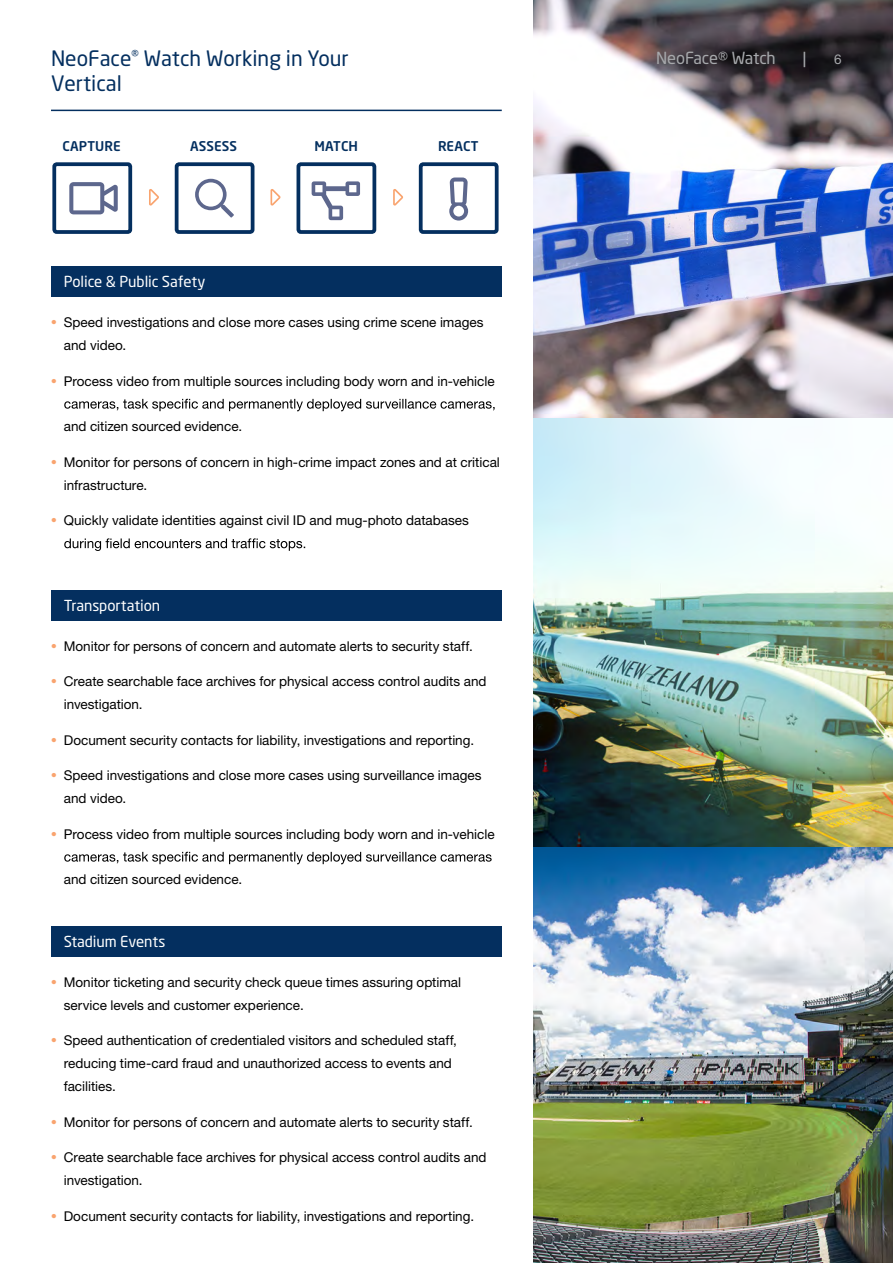
<style>
.page{position:relative;width:893px;height:1263px;background:#fff}
.page>*{position:absolute;margin:0;border:0;box-sizing:border-box;transform-origin:0 0}
.t1{font:21px/25.2px "Neo Sans Std";color:#042f5f}
.t2{font:16.5px "Neo Sans Std";letter-spacing:-.015em;color:#a7a9ac}
.t3{font:15px "Neo Sans Std";letter-spacing:-.005em;color:#fff}
.t4{font:13.5px/22.8px "Helvetica Neue LT Std";color:#000}
.t5{font:13.5px "Helvetica Neue LT Std";color:#a7a9ac}
.t6{font:500 13.35px "Neo Sans Std";letter-spacing:.005em;color:#042f5f}
.s1{font-family:"Neo Sans Std";color:#f9a46f}
</style>
<div class="page">
<hr style="left:51px;top:110px;width:451px;height:1px;background:#042f5f">
<div style="left:51px;top:266px;width:451px;height:31px;background:#042f5f"></div>
<div style="left:51px;top:590px;width:451px;height:30px;background:#042f5f"></div>
<div style="left:51px;top:926px;width:451px;height:31px;background:#042f5f"></div>
<svg style="left:64px;top:399px;width:431px;height:12px"></svg>
<svg style="left:64px;top:538px;width:241px;height:13px"></svg>
<svg style="left:64px;top:852px;width:428px;height:12px"></svg>
<svg style="left:69px;top:182px;width:49px;height:32px"></svg>
<svg style="left:149px;top:189px;width:10px;height:17px"></svg>
<svg style="left:270px;top:189px;width:10px;height:17px"></svg>
<svg style="left:393px;top:189px;width:10px;height:17px"></svg>
<div style="left:52px;top:162px;width:80px;height:72px;border:4px solid #042f5f;border-radius:3px"></div>
<svg style="left:195px;top:179px;width:39px;height:38px"></svg>
<div style="left:175px;top:162px;width:79px;height:72px;border:4px solid #042f5f;border-radius:3px"></div>
<svg style="left:312px;top:181px;width:48px;height:39px"></svg>
<div style="left:297px;top:162px;width:79px;height:72px;border:4px solid #042f5f;border-radius:3px"></div>
<svg style="left:449px;top:177px;width:19px;height:44px"></svg>
<div style="left:419px;top:162px;width:80px;height:72px;border:4px solid #042f5f;border-radius:3px"></div>
<img style="left:534px;top:0;width:359px;height:1263px">
<h1 class="t1" style="left:51px;top:45px;width:299px">NeoFace<sup>®</sup> Watch Working in Your<br>Vertical</h1>
<p class="t2" style="left:656px;top:48px;width:121px">NeoFace® Watch</p>
<p class="t2" style="left:803px;top:48px;width:6px">|</p>
<p class="t5" style="left:834px;top:51px;width:9px">6</p>
<p class="t6" style="left:62px;top:137px;width:60px">CAPTURE</p>
<p class="t6" style="left:190px;top:137px;width:48px">ASSESS</p>
<p class="t6" style="left:314px;top:137px;width:45px">MATCH</p>
<p class="t6" style="left:438px;top:137px;width:42px">REACT</p>
<p class="t3" style="left:64px;top:273px;width:143px">Police &amp; Public Safety</p>
<p class="t4" style="left:64px;top:311px;width:421px;text-indent:-13px"><span class="s1">•</span> Speed investigations and close more cases using crime scene images and video.</p>
<p class="t4" style="left:51px;top:369px;width:445px"><span class="s1">•</span> Process video from multiple sources including body worn and in-vehicle</p>
<p class="t4" style="left:64px;top:415px;width:180px">and citizen sourced evidence.</p>
<p class="t4" style="left:64px;top:450px;width:438px;text-indent:-13px"><span class="s1">•</span> Monitor for persons of concern in high-crime impact zones and at critical infrastructure.</p>
<p class="t4" style="left:51px;top:509px;width:419px"><span class="s1">•</span> Quickly validate identities against civil ID and mug-photo databases</p>
<p class="t3" style="left:64px;top:596px;width:98px">Transportation</p>
<p class="t4" style="left:51px;top:634px;width:423px"><span class="s1">•</span> Monitor for persons of concern and automate alerts to security staff.</p>
<p class="t4" style="left:64px;top:670px;width:424px;text-indent:-13px"><span class="s1">•</span> Create searchable face archives for physical access control audits and investigation.</p>
<p class="t4" style="left:51px;top:728px;width:425px"><span class="s1">•</span> Document security contacts for liability, investigations and reporting.</p>
<p class="t4" style="left:64px;top:764px;width:419px;text-indent:-13px"><span class="s1">•</span> Speed investigations and close more cases using surveillance images and video.</p>
<p class="t4" style="left:51px;top:822px;width:445px"><span class="s1">•</span> Process video from multiple sources including body worn and in-vehicle</p>
<p class="t4" style="left:64px;top:868px;width:180px">and citizen sourced evidence.</p>
<p class="t3" style="left:64px;top:932px;width:103px">Stadium Events</p>
<p class="t4" style="left:64px;top:970px;width:399px;text-indent:-13px"><span class="s1">•</span> Monitor ticketing and security check queue times assuring optimal service levels and customer experience.</p>
<p class="t4" style="left:64px;top:1029px;width:395px;text-indent:-13px"><span class="s1">•</span> Speed authentication of credentialed visitors and scheduled staff, reducing time-card fraud and unauthorized access to events and facilities.</p>
<p class="t4" style="left:51px;top:1110px;width:423px"><span class="s1">•</span> Monitor for persons of concern and automate alerts to security staff.</p>
<p class="t4" style="left:64px;top:1146px;width:424px;text-indent:-13px"><span class="s1">•</span> Create searchable face archives for physical access control audits and investigation.</p>
<p class="t4" style="left:51px;top:1204px;width:425px"><span class="s1">•</span> Document security contacts for liability, investigations and reporting.</p>
</div>
